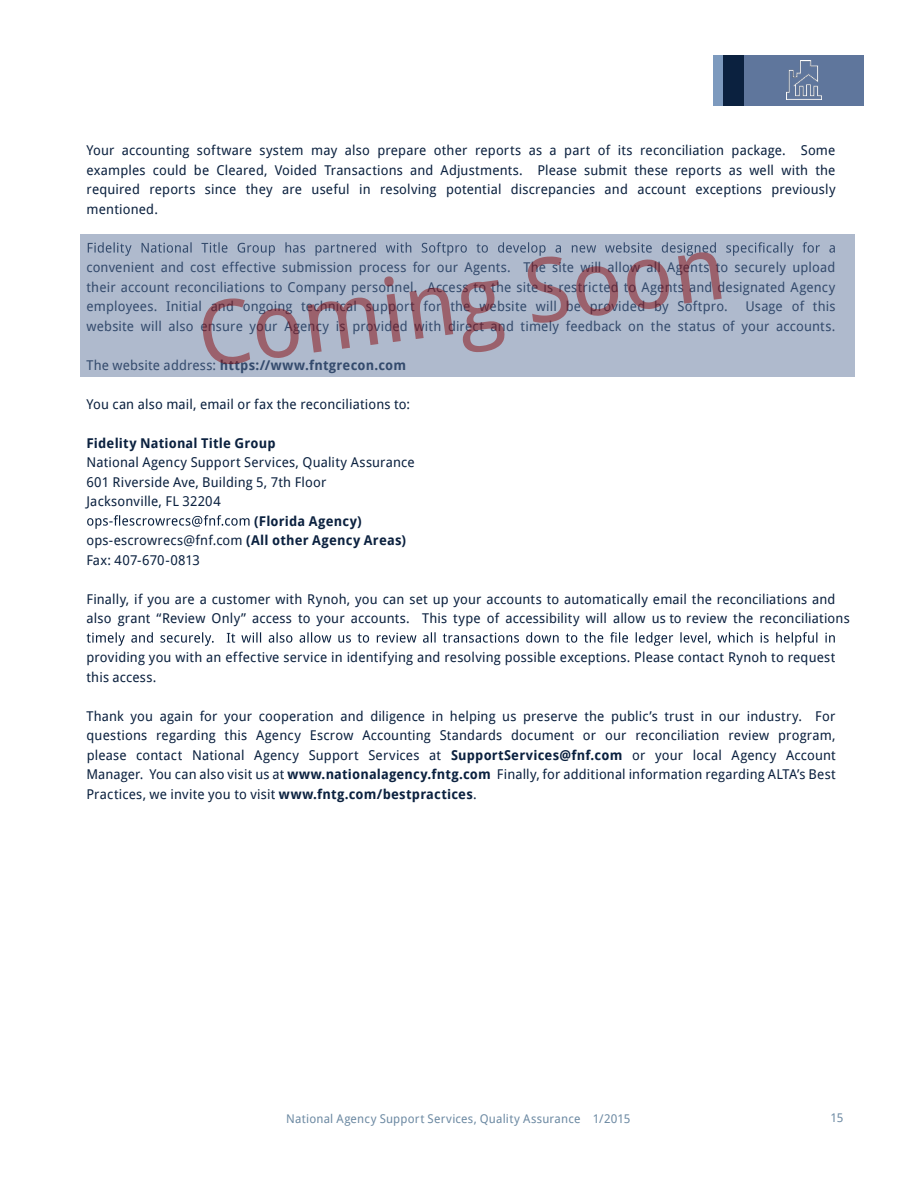
<style>
.page{position:relative;width:918px;height:1188px;background:#fff}
.page>*{position:absolute;margin:0;border:0;box-sizing:border-box;transform-origin:0 0}
.t1{font:13.5px/19.5px "Droid Sans";letter-spacing:.01em;color:#0b213f}
.t2{font:700 13.5px "Droid Sans";letter-spacing:.01em;color:#0b213f}
.t3{font:12px "Droid Sans";letter-spacing:.015em;color:#6d8aa3}
.s1{font-weight:400}
.s2{font-weight:700}
</style>
<div class="page">
<div style="left:732px;top:55px;width:132px;height:51px;background:#5f769c"></div>
<img style="left:787px;top:60px;width:34px;height:39px">
<div style="left:722px;top:55px;width:22px;height:51px;background:#0b213f"></div>
<div style="left:714px;top:55px;width:9px;height:51px;background:#7d9abe"></div>
<svg style="left:87px;top:515px;width:163px;height:14px"></svg>
<svg style="left:87px;top:632px;width:748px;height:14px"></svg>
<div style="left:80px;top:235px;width:775px;height:142px;background:#afbacd"></div>
<svg style="left:88px;top:242px;width:747px;height:122px"></svg>
<p class="t1" style="left:86px;top:140px;width:751px;text-align:justify">Your accounting software system may also prepare other reports as a part of its reconciliation package. Some examples could be Cleared, Voided Transactions and Adjustments. Please submit these reports as well with the required reports since they are useful in resolving potential discrepancies and account exceptions previously mentioned.</p>
<p class="t1" style="left:86px;top:257px;width:751px;text-align:justify">convenient and cost effective submission process for our Agents. The site will allow all Agents to securely upload their account reconciliations to Company personnel. Access to the site is restricted to Agents and designated Agency employees. Initial and ongoing technical support for the website will be provided by Softpro.</p>
<p class="t1" style="left:87px;top:296px;width:750px;text-align:right">Usage of this<br>website will also ensure your Agency is provided with direct and timely feedback on the status of your accounts.</p>
<p class="t2" style="left:86px;top:355px;width:321px"><span class="s1">The website address:</span> https://www.fntgrecon.com</p>
<p class="t1" style="left:86px;top:394px;width:325px">You can also mail, email or fax the reconciliations to:</p>
<p class="t2" style="left:86px;top:433px;width:191px">Fidelity National Title Group</p>
<p class="t1" style="left:86px;top:452px;width:330px">National Agency Support Services, Quality Assurance<br>601 Riverside Ave, Building 5, 7th Floor<br>Jacksonville, FL 32204</p>
<p class="t1" style="left:86px;top:511px;width:321px;text-indent:168px"><span class="s2">(Florida Agency) </span>ops-escrowrecs@fnf.com <span class="s2">(All other Agency Areas)<br></span>Fax: 407-670-0813</p>
<p class="t1" style="left:86px;top:589px;width:765px">Finally, if you are a customer with Rynoh, you can set up your accounts to automatically email the reconciliations and also grant “Review Only” access to your accounts. This type of accessibility will allow us to review the reconciliations</p>
<p class="t1" style="left:86px;top:647px;width:750px">providing you with an effective service in identifying and resolving possible exceptions. Please contact Rynoh to request this access.</p>
<p class="t1" style="left:86px;top:706px;width:751px;text-align:justify">Thank you again for your cooperation and diligence in helping us preserve the public’s trust in our industry. For questions regarding this Agency Escrow Accounting Standards document or our reconciliation review program, please contact National Agency Support Services at <span class="s2">SupportServices@fnf.com</span> or your local Agency Account Manager. You can also visit us at <span class="s2">www.nationalagency.fntg.com</span> Finally, for additional information regarding ALTA’s Best Practices, we invite you to visit <span class="s2">www.fntg.com/bestpractices</span>.</p>
<p class="t3" style="left:286px;top:1110px;width:346px">National Agency Support Services, Quality Assurance 1/2015</p>
<p class="t3" style="left:831px;top:1109px;width:14px">15</p>
</div>
